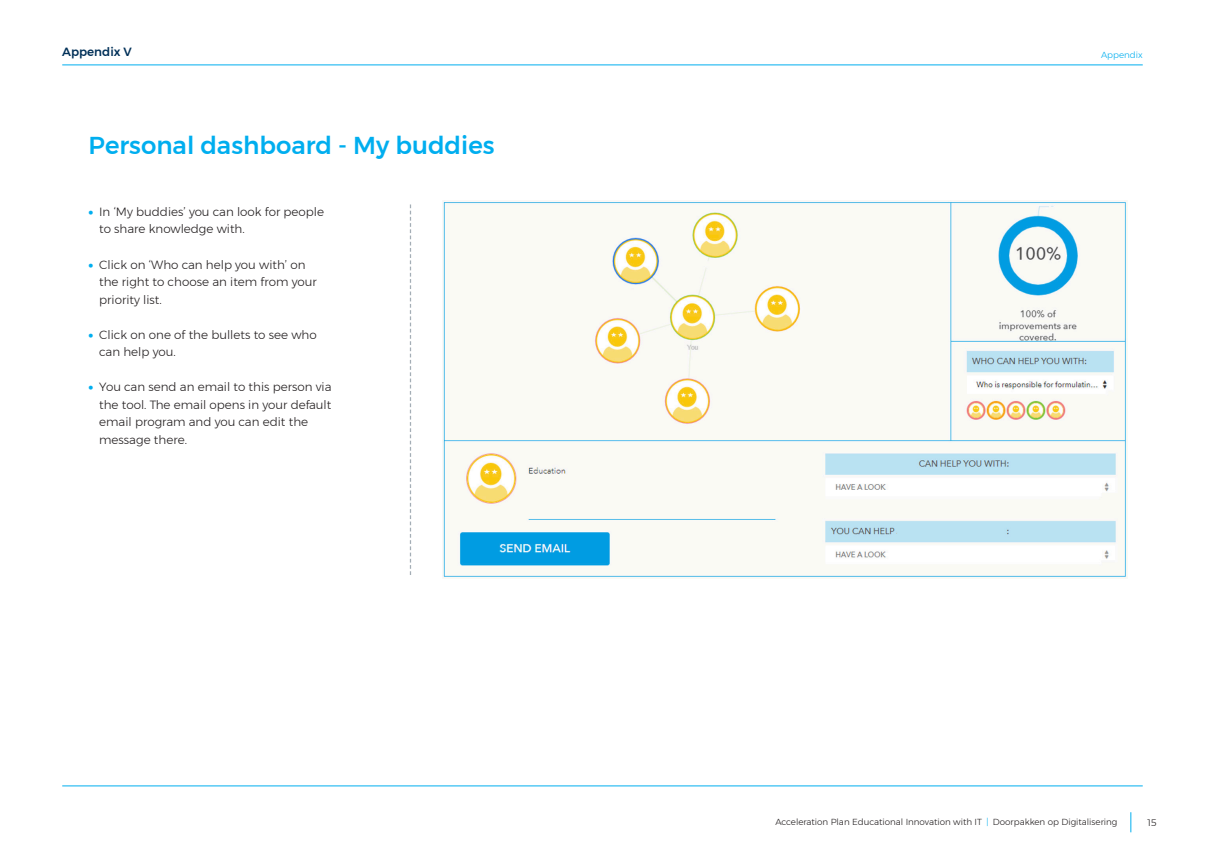
<style>
.page{position:relative;width:1205px;height:851px;background:#fff}
.page>*{position:absolute;margin:0;border:0;box-sizing:border-box;transform-origin:0 0}
.t1{font:500 24.38px "Montserrat";color:#00aeef}
.t2{font:300 11.88px/17.5px "Montserrat";color:#231f20}
.t3{font:500 11.88px "Montserrat";color:#003058}
.t4{font:300 9.38px "Montserrat";color:#231f20}
.t5{font:300 8.75px "Montserrat";color:#231f20}
.t6{font:300 8.75px "Montserrat";color:#00aeef}
.s1{font-weight:900;color:#00aeef}
.s2{color:#00aeef}
</style>
<div class="page">
<svg style="left:1130px;top:812px;width:1px;height:20px"></svg>
<hr style="left:62px;top:65px;width:1080px;height:1px;background:#00aeef">
<hr style="left:62px;top:785px;width:1080px;height:1px;background:#00aeef">
<svg style="left:410px;top:204px;width:1px;height:371px"></svg>
<img style="left:443px;top:201px;width:684px;height:377px">
<p class="t3" style="left:62px;top:43px;width:71px">Appendix V</p>
<p class="t1" style="left:89px;top:126px;width:407px">Personal dashboard - My buddies</p>
<p class="t2" style="left:99px;top:203px;width:226px;text-indent:-11px"><span class="s1">•</span> In ‘My buddies’ you can look for people to share knowledge with.</p>
<p class="t2" style="left:99px;top:255px;width:219px;text-indent:-11px"><span class="s1">•</span> Click on ‘Who can help you with’ on the right to choose an item from your priority list.</p>
<p class="t2" style="left:99px;top:325px;width:219px;text-indent:-11px"><span class="s1">•</span> Click on one of the bullets to see who can help you.</p>
<p class="t2" style="left:99px;top:378px;width:234px;text-indent:-11px"><span class="s1">•</span> You can send an email to this person via the tool. The email opens in your default email program and you can edit the message there.</p>
<p class="t6" style="left:1101px;top:48px;width:43px">Appendix</p>
<p class="t5" style="left:775px;top:815px;width:343px">Acceleration Plan Educational Innovation with IT <span class="s2">|</span> Doorpakken op Digitalisering</p>
<p class="t4" style="left:1147px;top:815px;width:11px">15</p>
</div>
